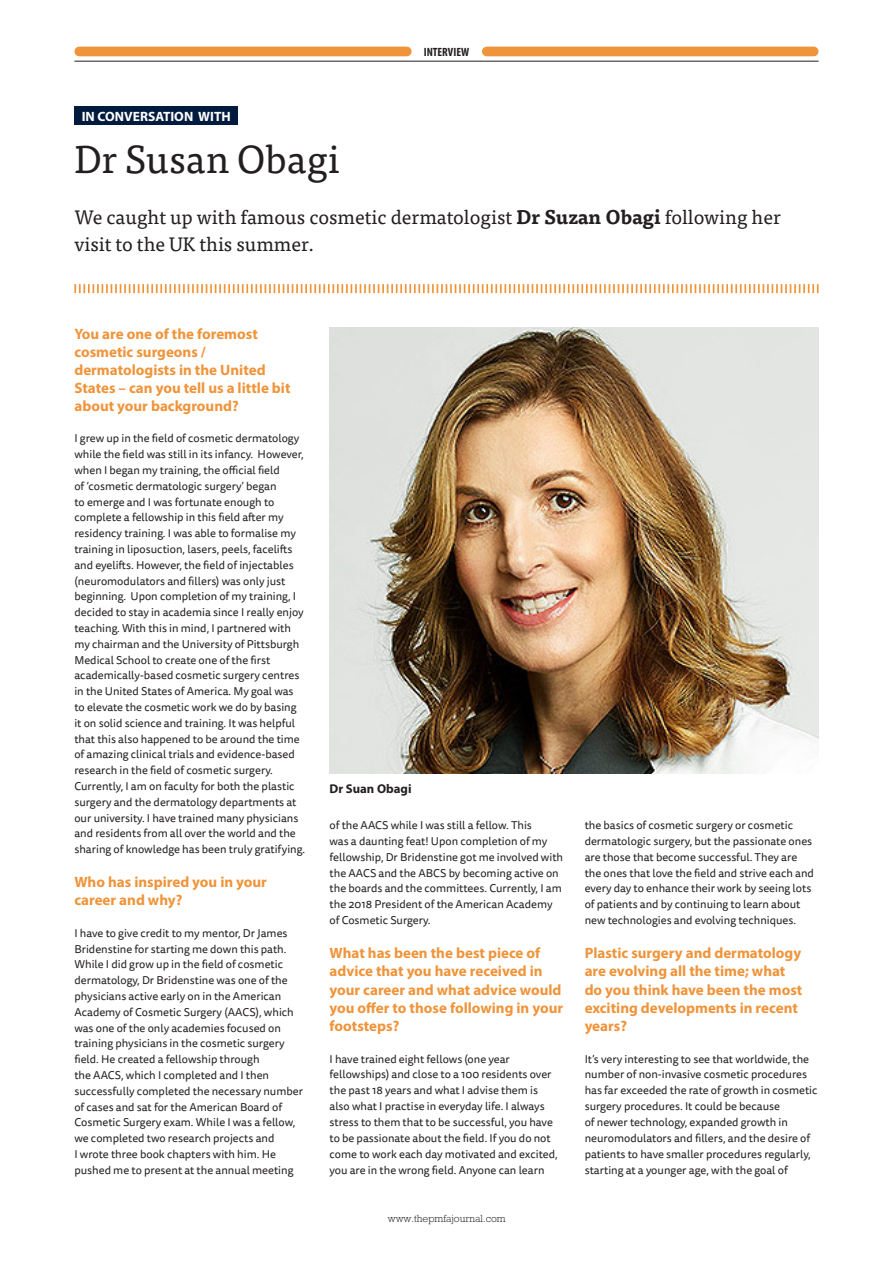
<style>
.page{position:relative;width:893px;height:1263px;background:#fff}
.page>*{position:absolute;margin:0;border:0;box-sizing:border-box;transform-origin:0 0}
.feature_Headline{font:39px "Tisa Pro";color:#231f20}
.feature_Standfirst{font:19.5px/27px "Tisa Pro";color:#231f20}
.Feature_Subhead1{font:700 15px/18.1px "Myriad Pro";color:#ef943a}
.Feature_Author{font:700 13.5px "Myriad Pro";color:#fff}
.feature_Author_name{font:700 12.75px "Myriad Pro";color:#231f20}
.t1{font:700 condensed 12px "Myriad Pro";color:#231f20}
.Feature_No_Indent{font:11.25px/15.8px "Tisa Sans Pro";color:#231f20}
.t2{font:300 10.5px "Rockwell";color:#231f20}
.s1{font-weight:700}
</style>
<div class="page">
<svg style="left:74px;top:284px;width:745px;height:9px"></svg>
<hr style="left:74px;top:61px;width:745px;height:1px;background:#231f20">
<div style="left:79px;top:47px;width:328px;height:9px;background:#ef943a"></div>
<div style="left:487px;top:47px;width:327px;height:9px;background:#ef943a"></div>
<div style="left:74px;top:106px;width:164px;height:19px;background:#001b3e"></div>
<img style="left:330px;top:327px;width:489px;height:447px">
<p class="Feature_Author" style="left:82px;top:107px;width:151px">IN CONVERSATION WITH</p>
<p class="feature_Headline" style="left:74px;top:131px;width:267px">Dr Susan Obagi</p>
<p class="t1" style="left:424px;top:44px;width:47px">INTERVIEW</p>
<p class="feature_Standfirst" style="left:74px;top:202px;width:708px">We caught up with famous cosmetic dermatologist <span class="s1">Dr Suzan Obagi</span> following her visit to the UK this summer.</p>
<p class="Feature_Subhead1" style="left:74px;top:324px;width:218px">You are one of the foremost cosmetic surgeons / dermatologists in the United<br>States – can you tell us a little bit about your background?</p>
<p class="Feature_No_Indent" style="left:74px;top:431px;width:232px">I grew up in the field of cosmetic dermatology while the field was still in its infancy. However, when I began my training, the official field<br>of ‘cosmetic dermatologic surgery’ began<br>to emerge and I was fortunate enough to complete a fellowship in this field after my residency training. I was able to formalise my training in liposuction, lasers, peels, facelifts and eyelifts. However, the field of injectables (neuromodulators and fillers) was only just beginning. Upon completion of my training, I decided to stay in academia since I really enjoy teaching. With this in mind, I partnered with my chairman and the University of Pittsburgh Medical School to create one of the first academically-based cosmetic surgery centres in the United States of America. My goal was to elevate the cosmetic work we do by basing it on solid science and training. It was helpful that this also happened to be around the time of amazing clinical trials and evidence-based research in the field of cosmetic surgery.<br>Currently, I am on faculty for both the plastic surgery and the dermatology departments at our university. I have trained many physicians and residents from all over the world and the sharing of knowledge has been truly gratifying.</p>
<p class="Feature_Subhead1" style="left:74px;top:872px;width:194px">Who has inspired you in your career and why?</p>
<p class="Feature_No_Indent" style="left:74px;top:925px;width:230px">I have to give credit to my mentor, Dr James Bridenstine for starting me down this path.<br>While I did grow up in the field of cosmetic dermatology, Dr Bridenstine was one of the physicians active early on in the American Academy of Cosmetic Surgery (AACS), which was one of the only academies focused on training physicians in the cosmetic surgery field. He created a fellowship through<br>the AACS, which I completed and I then successfully completed the necessary number of cases and sat for the American Board of Cosmetic Surgery exam. While I was a fellow, we completed two research projects and<br>I wrote three book chapters with him. He pushed me to present at the annual meeting</p>
<p class="feature_Author_name" style="left:330px;top:780px;width:83px">Dr Suan Obagi</p>
<p class="Feature_No_Indent" style="left:330px;top:817px;width:235px">of the AACS while I was still a fellow. This<br>was a daunting feat! Upon completion of my fellowship, Dr Bridenstine got me involved with the AACS and the ABCS by becoming active on the boards and the committees. Currently, I am the 2018 President of the American Academy of Cosmetic Surgery.</p>
<p class="Feature_Subhead1" style="left:330px;top:943px;width:235px">What has been the best piece of advice that you have received in your career and what advice would you offer to those following in your footsteps?</p>
<p class="Feature_No_Indent" style="left:330px;top:1051px;width:230px">I have trained eight fellows (one year fellowships) and close to a 100 residents over the past 18 years and what I advise them is also what I practise in everyday life. I always stress to them that to be successful, you have to be passionate about the field. If you do not come to work each day motivated and excited, you are in the wrong field. Anyone can learn</p>
<p class="t2" style="left:388px;top:1212px;width:119px">www.thepmfajournal.com</p>
<p class="Feature_No_Indent" style="left:585px;top:817px;width:231px">the basics of cosmetic surgery or cosmetic dermatologic surgery, but the passionate ones are those that become successful. They are the ones that love the field and strive each and every day to enhance their work by seeing lots of patients and by continuing to learn about new technologies and evolving techniques.</p>
<p class="Feature_Subhead1" style="left:585px;top:943px;width:219px">Plastic surgery and dermatology are evolving all the time; what do you think have been the most exciting developments in recent years?</p>
<p class="Feature_No_Indent" style="left:585px;top:1051px;width:234px">It’s very interesting to see that worldwide, the number of non-invasive cosmetic procedures has far exceeded the rate of growth in cosmetic surgery procedures. It could be because<br>of newer technology, expanded growth in neuromodulators and fillers, and the desire of patients to have smaller procedures regularly, starting at a younger age, with the goal of</p>
</div>
